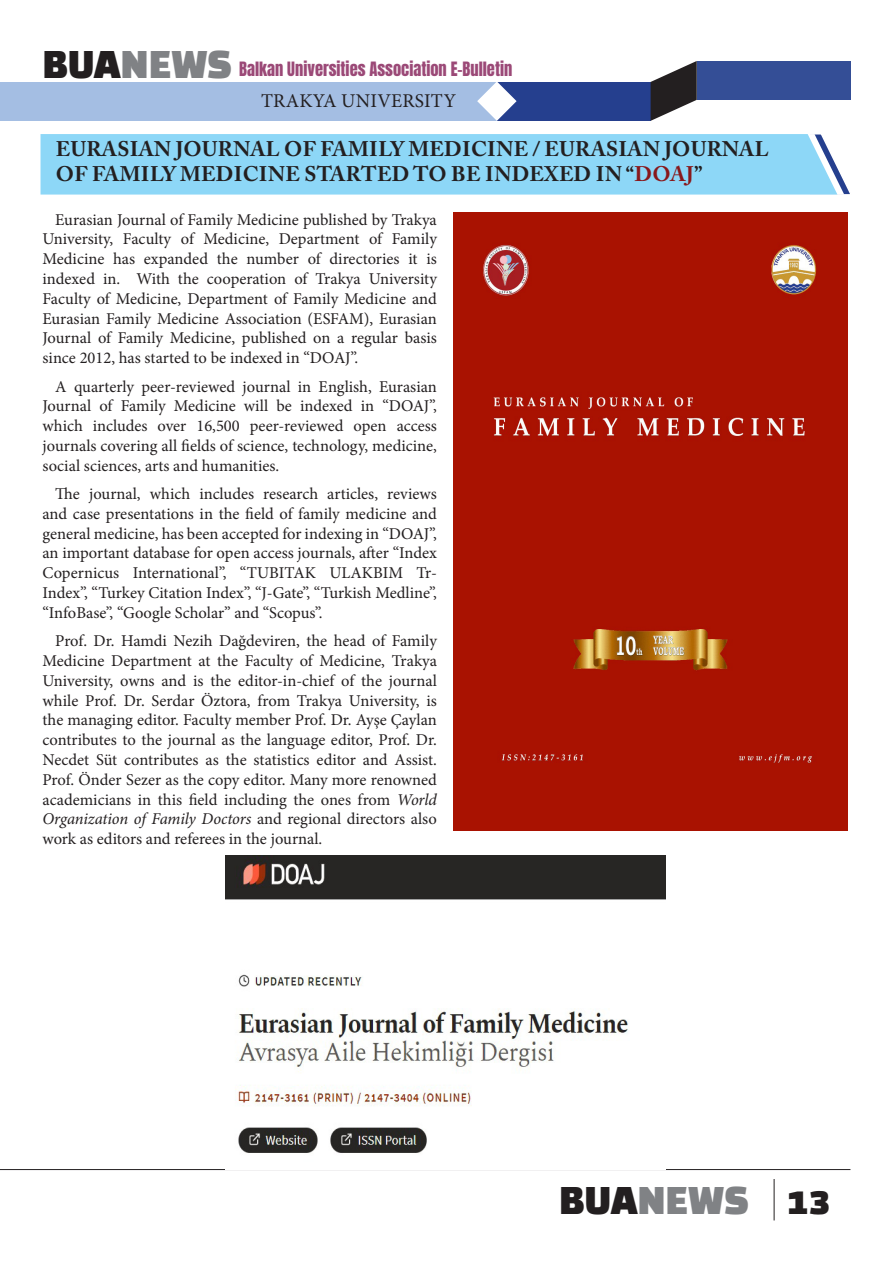
<style>
.page{position:relative;width:893px;height:1263px;background:#fff}
.page>*{position:absolute;margin:0;border:0;box-sizing:border-box;transform-origin:0 0}
.t1{font:36px "Black Han Sans";color:#231f20}
.İçerik_Metin{font:700 21px/25.2px "Adobe Caslon Pro";letter-spacing:.015em;color:#231f20}
.İçerik_Metin-2{font:19.5px "Minion Pro";letter-spacing:.01em;color:#231f20}
.İçerik_Metin-3{font:16.5px/19.8px "Minion Pro";color:#231f20;text-align:justify}
.t2{font:16.5px "Anton";color:#9b4977}
.s1{font-family:"Black Han Sans";font-size:36px;color:#231f20}
.s2{font-family:"Black Han Sans";font-size:36px;color:#808285}
.s3{color:#88181b}
.s4{font-style:italic}
.s5{color:#808285}
</style>
<div class="page">
<div style="left:697px;top:61px;width:153px;height:39px;background:#344e96"></div>
<div style="left:497px;top:82px;width:154px;height:39px;background:#253f8e"></div>
<div style="left:0;top:82px;width:497px;height:39px;background:#a4bee3"></div>
<svg style="left:651px;top:61px;width:46px;height:60px"></svg>
<svg style="left:477px;top:82px;width:40px;height:39px"></svg>
<hr style="left:774px;top:1179px;width:1px;height:41px;background:#231f20">
<hr style="left:0;top:1169px;width:850px;height:1px;background:#231f20">
<svg style="left:837px;top:167px;width:13px;height:28px"></svg>
<div style="left:41px;top:134px;width:796px;height:61px;background:#8dd7f7"></div>
<div style="left:453px;top:213px;width:395px;height:618px;background:#a91201"></div>
<img style="left:225px;top:856px;width:440px;height:314px">
<p class="t2" style="left:43px;top:61px;width:471px"><span class="s1">BUA</span><span class="s2">NEWS</span> Balkan Universities Association E-Bulletin</p>
<p class="İçerik_Metin-2" style="left:261px;top:88px;width:197px">TRAKYA UNIVERSITY</p>
<p class="İçerik_Metin" style="left:56px;top:136px;width:714px">EURASIAN JOURNAL OF FAMILY MEDICINE / EURASIAN JOURNAL<br>OF FAMILY MEDICINE STARTED TO BE INDEXED IN “<span class="s3">DOAJ</span>”</p>
<p class="İçerik_Metin-3" style="left:43px;top:210px;width:396px;text-indent:13px">Eurasian Journal of Family Medicine published by Trakya University, Faculty of Medicine, Department of Family Medicine has expanded the number of directories it is indexed in. With the cooperation of Trakya University Faculty of Medicine, Department of Family Medicine and Eurasian Family Medicine Association (ESFAM), Eurasian Journal of Family Medicine, published on a regular basis since 2012, has started to be indexed in “DOAJ”.</p>
<p class="İçerik_Metin-3" style="left:43px;top:376px;width:396px;text-indent:13px">A quarterly peer-reviewed journal in English, Eurasian Journal of Family Medicine will be indexed in “DOAJ”, which includes over 16,500 peer-reviewed open access journals covering all fields of science, technology, medicine, social sciences, arts and humanities.</p>
<p class="İçerik_Metin-3" style="left:43px;top:484px;width:396px;text-indent:13px">The journal, which includes research articles, reviews and case presentations in the field of family medicine and general medicine, has been accepted for indexing in “DOAJ”, an important database for open access journals, after “Index Copernicus International”, “TUBITAK ULAKBIM Tr-Index”, “Turkey Citation Index”, “J-Gate”, “Turkish Medline”, “InfoBase”, “Google Scholar” and “Scopus”.</p>
<p class="İçerik_Metin-3" style="left:43px;top:631px;width:396px;text-indent:13px">Prof. Dr. Hamdi Nezih Dağdeviren, the head of Family Medicine Department at the Faculty of Medicine, Trakya University, owns and is the editor-in-chief of the journal while Prof. Dr. Serdar Öztora, from Trakya University, is the managing editor. Faculty member Prof. Dr. Ayşe Çaylan contributes to the journal as the language editor, Prof. Dr.<br>Necdet Süt contributes as the statistics editor and Assist.<br>Prof. Önder Sezer as the copy editor. Many more renowned academicians in this field including the ones from <span class="s4">World Organization of Family Doctors</span> and regional directors also work as editors and referees in the journal.</p>
<h1 class="t1" style="left:559px;top:1184px;width:272px">BUA<span class="s5">NEWS</span> 13</h1>
</div>
